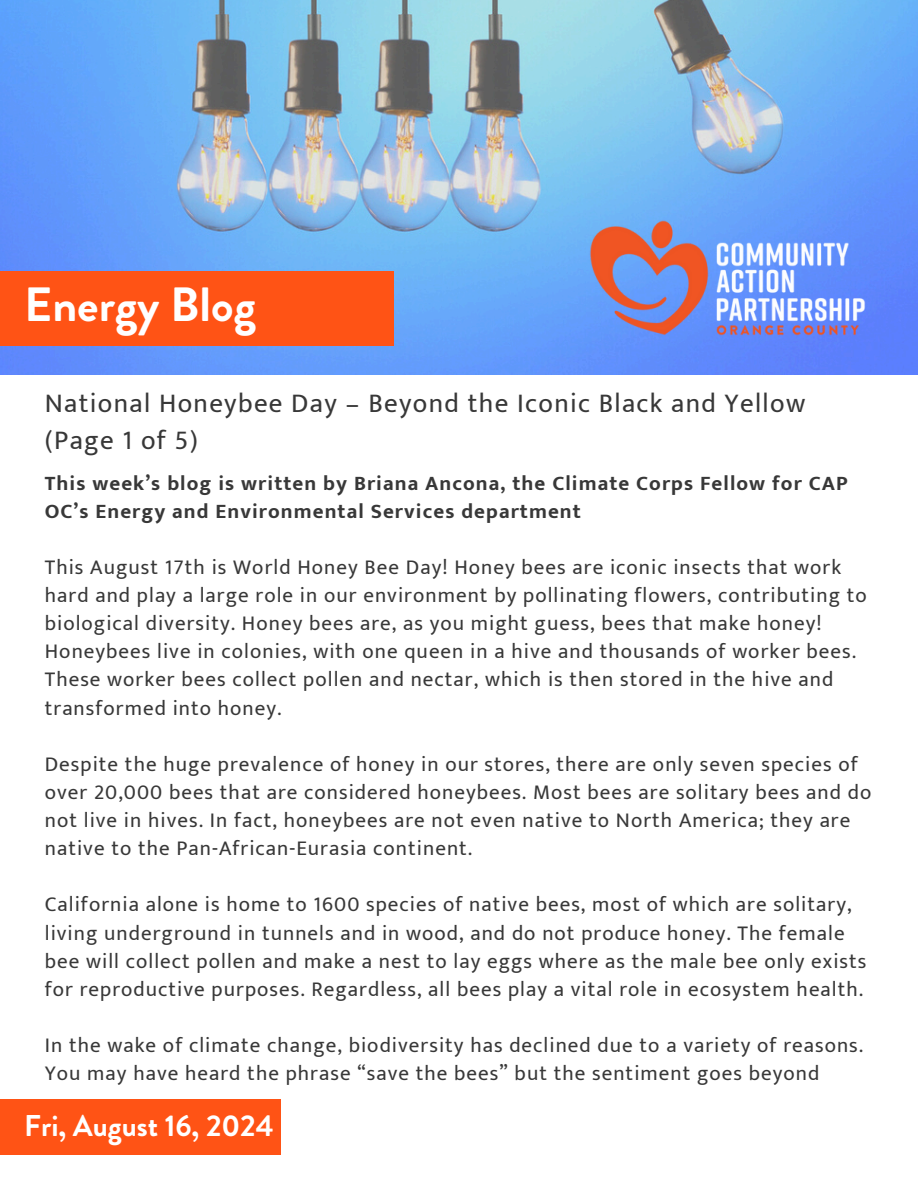
<style>
.page{position:relative;width:918px;height:1188px;background:#fff}
.page>*{position:absolute;margin:0;border:0;box-sizing:border-box;transform-origin:0 0}
.t1{font:700 48px "Brandon Grotesque";color:#fff}
.t2{font:700 30px "Brandon Grotesque";color:#fff}
.t3{font:27px/37.2px "Mukta";letter-spacing:.05em;color:#383838}
.t4{font:21px/28.2px "Mukta";letter-spacing:.05em;color:#383838}
.t5{font:700 21px/28.2px "Mukta";letter-spacing:.05em;color:#383838}
</style>
<div class="page">
<img style="left:0;top:0;width:918px;height:375px">
<div style="left:0;top:271px;width:393px;height:74px;background:#ff5315"></div>
<img style="left:561px;top:193px;width:332px;height:171px">
<div style="left:0;top:1100px;width:281px;height:55px;background:#ff5315"></div>
<h1 class="t1" style="left:24px;top:271px;width:233px">Energy Blog</h1>
<h3 class="t3" style="left:45px;top:384px;width:762px">National Honeybee Day – Beyond the Iconic Black and Yellow (Page 1 of 5)</h3>
<h4 class="t5" style="left:45px;top:468px;width:805px">This week’s blog is written by Briana Ancona, the Climate Corps Fellow for CAP<br>OC’s Energy and Environmental Services department</h4>
<p class="t4" style="left:45px;top:553px;width:824px">This August 17th is World Honey Bee Day! Honey bees are iconic insects that work hard and play a large role in our environment by pollinating flowers, contributing to biological diversity. Honey bees are, as you might guess, bees that make honey!<br>Honeybees live in colonies, with one queen in a hive and thousands of worker bees.<br>These worker bees collect pollen and nectar, which is then stored in the hive and transformed into honey.</p>
<p class="t4" style="left:45px;top:749px;width:828px">Despite the huge prevalence of honey in our stores, there are only seven species of over 20,000 bees that are considered honeybees. Most bees are solitary bees and do not live in hives. In fact, honeybees are not even native to North America; they are native to the Pan-African-Eurasia continent.</p>
<p class="t4" style="left:45px;top:890px;width:823px">California alone is home to 1600 species of native bees, most of which are solitary, living underground in tunnels and in wood, and do not produce honey. The female bee will collect pollen and make a nest to lay eggs where as the male bee only exists for reproductive purposes. Regardless, all bees play a vital role in ecosystem health.</p>
<p class="t4" style="left:45px;top:1031px;width:820px">In the wake of climate change, biodiversity has declined due to a variety of reasons.<br>You may have heard the phrase “save the bees” but the sentiment goes beyond</p>
<p class="t2" style="left:24px;top:1104px;width:251px">Fri, August 16, 2024</p>
</div>
